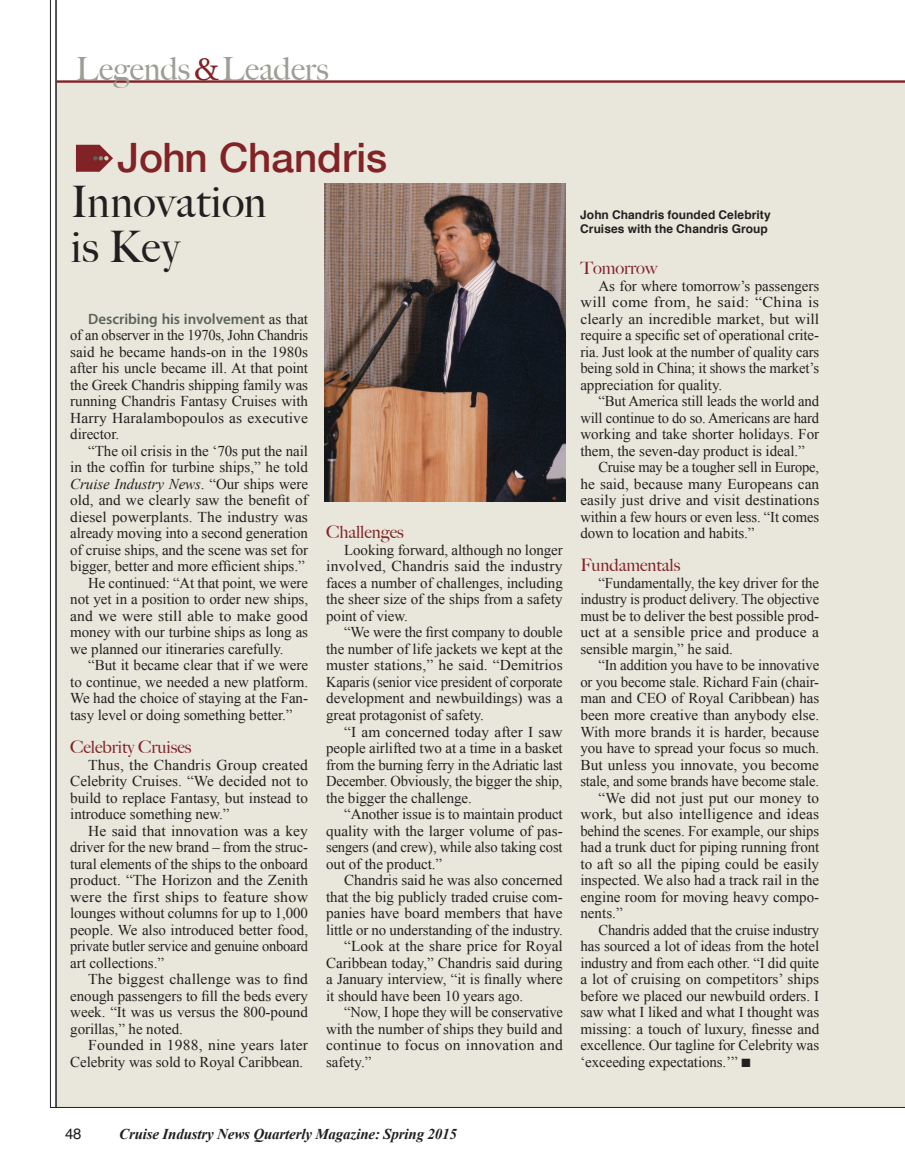
<style>
.page{position:relative;width:905px;height:1175px;background:#fff}
.page>*{position:absolute;margin:0;border:0;box-sizing:border-box;transform-origin:0 0}
.t1{font:500 43.5px/45px "Big Caslon";letter-spacing:.01em;color:#231f20}
.t2{font:500 40.5px "Helvetica Neue";color:#812326}
.t3{font:500 31.95px "Big Caslon";color:#9c9f96}
.t4{font:500 17.25px "Big Caslon";letter-spacing:-.005em;color:#812326}
.t5{font:15px/16.5px "Times New Roman";letter-spacing:-.005em;color:#231f20;text-align:justify}
.t6{font:15px/16.5px "Times New Roman";letter-spacing:-.005em;color:#231f20;text-align:justify;scale:1.04 1}
.t7{font:15px/16.5px "Times New Roman";letter-spacing:-.005em;color:#231f20;text-align:justify;scale:.96 1}
.t8{font:italic 700 15px "Times New Roman";letter-spacing:-.01em;color:#231f20}
.t9{font:italic 15px "Times New Roman";letter-spacing:-.005em;color:#231f20}
.t10{font:15px "Times New Roman";letter-spacing:.015em;color:#231f20}
.t11{font:600 15px "Myriad Pro";letter-spacing:-.005em;color:#5b625c}
.t12{font:15px "Times New Roman";letter-spacing:.015em;color:#231f20;scale:1.04 1}
.t13{font:15px "Helvetica";color:#231f20}
.t14{font:700 12px/14.1px "Helvetica";letter-spacing:.005em;color:#231f20}
.s1{font-family:"Bookman Std";font-weight:300;font-size:31.5px;color:#812326}
.s2{font-family:"Times New Roman";font-weight:400;color:#231f20}
.s3{font-style:normal}
</style>
<div class="page">
<div style="left:56px;top:81px;width:848px;height:1026px;background:#e9e7db"></div>
<hr style="left:50px;top:1107px;width:854px;height:1px;background:#231f20">
<img style="left:324px;top:184px;width:241px;height:317px">
<hr style="left:57px;top:80px;width:847px;height:3px;background:#812326">
<hr style="left:55px;top:0;width:2px;height:1107px;background:#231f20">
<hr style="left:50px;top:0;width:1px;height:1107px;background:#231f20">
<svg style="left:76px;top:145px;width:37px;height:27px"></svg>
<h3 class="t3" style="left:76px;top:51px;width:254px">Legends<span class="s1">&amp;</span>Leaders</h3>
<h2 class="t2" style="left:117px;top:125px;width:271px">John Chandris</h2>
<h1 class="t1" style="left:71px;top:180px;width:197px">Innovation is Key</h1>
<p class="t11" style="left:88px;top:309px;width:221px">Describing his involvement <span class="s2">as that</span></p>
<p class="t7" style="left:70px;top:327px;width:249px">of an observer in the 1970s, John Chandris said he became hands-on in the 1980s after his uncle became ill. At that point the Greek Chandris shipping family was running Chandris Fantasy Cruises with Harry Haralambopoulos as executive director.</p>
<p class="t5" style="left:88px;top:442px;width:221px">“The oil crisis in the ‘70s put the nail</p>
<p class="t5" style="left:70px;top:459px;width:239px">in the coffin for turbine ships,” he told</p>
<p class="t9" style="left:70px;top:473px;width:239px">Cruise Industry News<span class="s3">. “Our ships were</span></p>
<p class="t5" style="left:70px;top:492px;width:239px">old, and we clearly saw the benefit of</p>
<p class="t5" style="left:70px;top:508px;width:239px">diesel powerplants. The industry was</p>
<p class="t5" style="left:70px;top:525px;width:239px">already moving into a second generation</p>
<p class="t5" style="left:70px;top:541px;width:239px">of cruise ships, and the scene was set for</p>
<p class="t5" style="left:70px;top:558px;width:236px">bigger, better and more efficient ships.”</p>
<p class="t5" style="left:88px;top:574px;width:221px">He continued: “At that point, we were</p>
<p class="t5" style="left:70px;top:591px;width:239px">not yet in a position to order new ships,</p>
<p class="t6" style="left:70px;top:607px;width:230px">and we were still able to make good</p>
<p class="t5" style="left:70px;top:624px;width:239px">money with our turbine ships as long as</p>
<p class="t5" style="left:70px;top:640px;width:215px">we planned our itineraries carefully.</p>
<p class="t5" style="left:88px;top:657px;width:221px">“But it became clear that if we were</p>
<p class="t5" style="left:70px;top:673px;width:239px">to continue, we needed a new platform.</p>
<p class="t5" style="left:70px;top:690px;width:239px">We had the choice of staying at the Fan-</p>
<p class="t5" style="left:70px;top:706px;width:224px">tasy level or doing something better.”</p>
<p class="t4" style="left:70px;top:737px;width:123px">Celebrity Cruises</p>
<p class="t6" style="left:70px;top:756px;width:230px;text-indent:18px">Thus, the Chandris Group created Celebrity Cruises. “We decided not to build to replace Fantasy, but instead to introduce something new.”</p>
<p class="t5" style="left:70px;top:822px;width:239px;text-indent:18px">He said that innovation was a key driver for the new brand – from the struc&shy;tural elements of the ships to the onboard product. “The Horizon and the Zenith were the first ships to feature show lounges without columns for up to 1,000 people. We also introduced better food, private butler service and genuine onboard art collections.”</p>
<p class="t6" style="left:70px;top:970px;width:230px;text-indent:18px">The biggest challenge was to find enough passengers to fill the beds every week. “It was us versus the 800-pound gorillas,” he noted.</p>
<p class="t6" style="left:70px;top:1036px;width:230px;text-indent:18px">Founded in 1988, nine years later<br>Celebrity was sold to Royal Caribbean.</p>
<p class="t4" style="left:326px;top:522px;width:79px">Challenges</p>
<p class="t5" style="left:326px;top:541px;width:238px;text-indent:18px">Looking forward, although no longer involved, Chandris said the industry faces a number of challenges, including the sheer size of the ships from a safety point of view.</p>
<p class="t5" style="left:326px;top:624px;width:238px;text-indent:18px">“We were the first company to double the number of life jackets we kept at the muster stations,” he said. “Demitrios Kaparis (senior vice president of corporate development and newbuildings) was a great protagonist of safety.</p>
<p class="t5" style="left:326px;top:723px;width:238px;text-indent:18px">“I am concerned today after I saw people airlifted two at a time in a basket from the burning ferry in the Adriatic last December. Obviously, the bigger the ship, the bigger the challenge.</p>
<p class="t5" style="left:326px;top:805px;width:238px;text-indent:18px">“Another issue is to maintain product quality with the larger volume of pas&shy;sengers (and crew), while also taking cost out of the product.”</p>
<p class="t5" style="left:344px;top:871px;width:220px">Chandris said he was also concerned</p>
<p class="t5" style="left:326px;top:888px;width:238px">that the big publicly traded cruise com-</p>
<p class="t5" style="left:326px;top:904px;width:238px">panies have board members that have</p>
<p class="t5" style="left:326px;top:921px;width:238px">little or no understanding of the industry.</p>
<p class="t5" style="left:344px;top:937px;width:220px">“Look at the share price for Royal</p>
<p class="t5" style="left:326px;top:954px;width:238px">Caribbean today,” Chandris said during</p>
<p class="t5" style="left:326px;top:970px;width:238px">a January interview, “it is finally where</p>
<p class="t5" style="left:326px;top:987px;width:199px">it should have been 10 years ago.</p>
<p class="t7" style="left:344px;top:1003px;width:229px">“Now, I hope they will be conservative</p>
<p class="t5" style="left:326px;top:1020px;width:238px">with the number of ships they build and</p>
<p class="t12" style="left:326px;top:1035px;width:229px">continue to focus on innovation and</p>
<p class="t5" style="left:326px;top:1053px;width:47px">safety.”</p>
<p class="t14" style="left:580px;top:208px;width:192px">John Chandris founded Celebrity<br>Cruises with the Chandris Group</p>
<p class="t4" style="left:580px;top:258px;width:79px">Tomorrow</p>
<p class="t5" style="left:580px;top:277px;width:240px;text-indent:18px">As for where tomorrow’s passengers will come from, he said: “China is clearly an incredible market, but will require a specific set of operational crite&shy;ria. Just look at the number of quality cars being sold in China; it shows the market’s appreciation for quality.</p>
<p class="t5" style="left:598px;top:393px;width:222px">“But America still leads the world and</p>
<p class="t5" style="left:580px;top:409px;width:240px">will continue to do so. Americans are hard</p>
<p class="t5" style="left:580px;top:426px;width:240px">working and take shorter holidays. For</p>
<p class="t5" style="left:580px;top:442px;width:226px">them, the seven-day product is ideal.”</p>
<p class="t5" style="left:598px;top:459px;width:222px">Cruise may be a tougher sell in Europe,</p>
<p class="t5" style="left:580px;top:475px;width:240px">he said, because many Europeans can</p>
<p class="t5" style="left:580px;top:492px;width:240px">easily just drive and visit destinations</p>
<p class="t5" style="left:580px;top:508px;width:240px">within a few hours or even less. “It comes</p>
<p class="t5" style="left:580px;top:525px;width:176px">down to location and habits.”</p>
<p class="t4" style="left:580px;top:555px;width:101px">Fundamentals</p>
<p class="t5" style="left:580px;top:574px;width:240px;text-indent:18px">“Fundamentally, the key driver for the industry is product delivery. The objective must be to deliver the best possible prod&shy;uct at a sensible price and produce a sensible margin,” he said.</p>
<p class="t5" style="left:598px;top:657px;width:222px">“In addition you have to be innovative</p>
<p class="t5" style="left:580px;top:673px;width:240px">or you become stale. Richard Fain (chair-</p>
<p class="t5" style="left:580px;top:690px;width:240px">man and CEO of Royal Caribbean) has</p>
<p class="t5" style="left:580px;top:706px;width:240px">been more creative than anybody else.</p>
<p class="t5" style="left:580px;top:723px;width:240px">With more brands it is harder, because</p>
<p class="t5" style="left:580px;top:739px;width:240px">you have to spread your focus so much.</p>
<p class="t5" style="left:580px;top:756px;width:240px">But unless you innovate, you become</p>
<p class="t5" style="left:580px;top:772px;width:240px">stale, and some brands have become stale.</p>
<p class="t5" style="left:598px;top:789px;width:222px">“We did not just put our money to</p>
<p class="t10" style="left:580px;top:804px;width:240px">work, but also intelligence and ideas</p>
<p class="t5" style="left:580px;top:822px;width:240px">behind the scenes. For example, our ships</p>
<p class="t5" style="left:580px;top:838px;width:240px">had a trunk duct for piping running front</p>
<p class="t5" style="left:580px;top:855px;width:240px">to aft so all the piping could be easily</p>
<p class="t5" style="left:580px;top:871px;width:240px">inspected. We also had a track rail in the</p>
<p class="t5" style="left:580px;top:888px;width:240px">engine room for moving heavy compo-</p>
<p class="t5" style="left:580px;top:904px;width:44px">nents.”</p>
<p class="t5" style="left:598px;top:921px;width:222px">Chandris added that the cruise industry</p>
<p class="t5" style="left:580px;top:937px;width:240px">has sourced a lot of ideas from the hotel</p>
<p class="t5" style="left:580px;top:954px;width:240px">industry and from each other. “I did quite</p>
<p class="t5" style="left:580px;top:970px;width:240px">a lot of cruising on competitors’ ships</p>
<p class="t5" style="left:580px;top:987px;width:240px">before we placed our newbuild orders. I</p>
<p class="t5" style="left:580px;top:1003px;width:240px">saw what I liked and what I thought was</p>
<p class="t5" style="left:580px;top:1020px;width:240px">missing: a touch of luxury, finesse and</p>
<p class="t5" style="left:580px;top:1036px;width:240px">excellence. Our tagline for Celebrity was</p>
<p class="t5" style="left:580px;top:1053px;width:171px">‘exceeding expectations.’” ■</p>
<p class="t13" style="left:65px;top:1122px;width:18px">48</p>
<p class="t8" style="left:119px;top:1123px;width:339px">Cruise Industry News Quarterly Magazine: Spring 2015</p>
</div>
